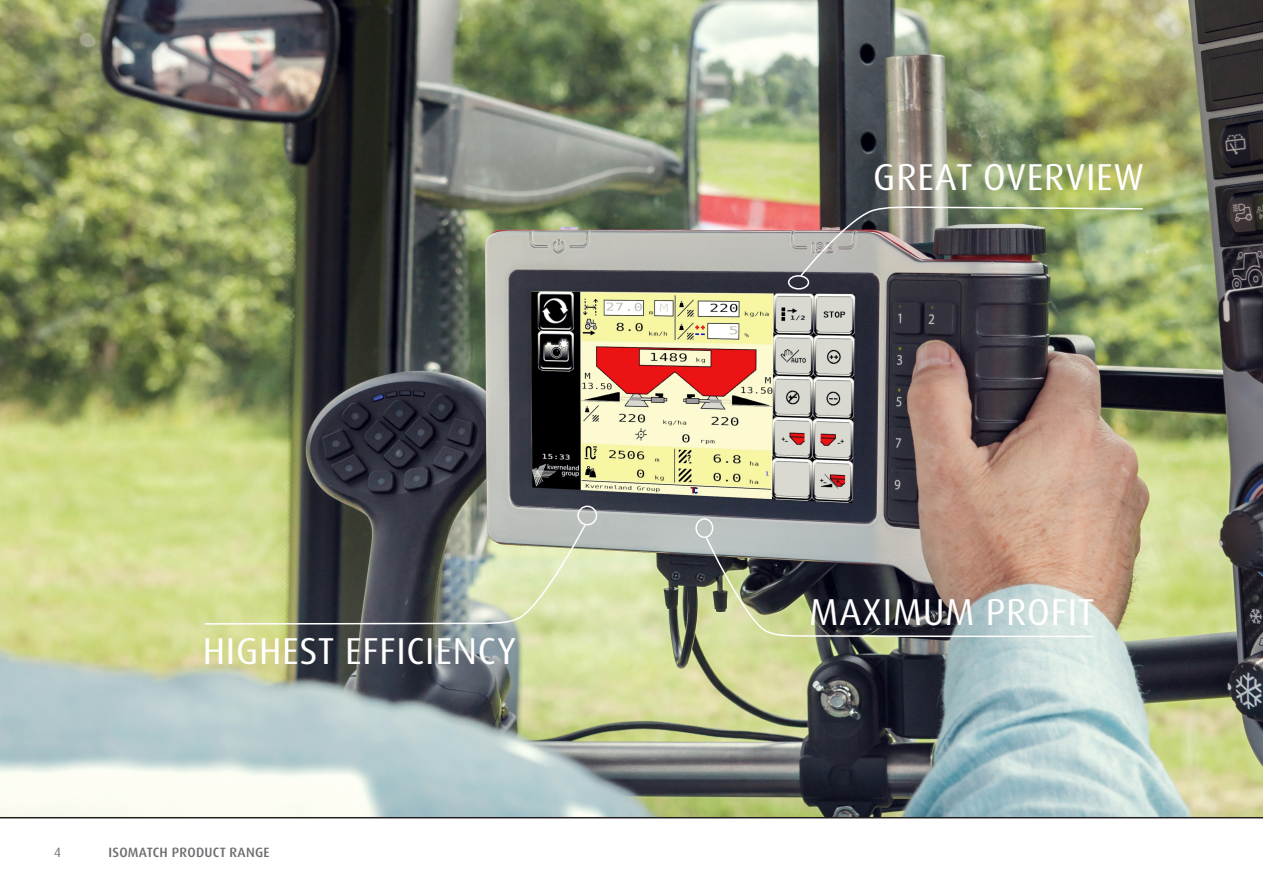
<style>
.page{position:relative;width:1263px;height:893px;background:#fff}
.page>*{position:absolute;margin:0;border:0;box-sizing:border-box;transform-origin:0 0}
.t1{font:37.5px "Dax Pro";letter-spacing:.02em;color:#fff}
.t2{font:500 13.5px "Dax Pro";letter-spacing:.02em;color:#6c6d70}
.t3{font:13.5px "Dax Pro";color:#6c6d70}
</style>
<div class="page">
<img style="left:0;top:0;width:1263px;height:818px">
<svg style="left:695px;top:517px;width:401px;height:122px"></svg>
<img style="left:787px;top:204px;width:357px;height:86px">
<svg style="left:203px;top:505px;width:395px;height:121px"></svg>
<p class="t1" style="left:203px;top:626px;width:315px">HIGHEST EFFICIENCY</p>
<p class="t3" style="left:54px;top:843px;width:8px">4</p>
<p class="t2" style="left:108px;top:843px;width:163px">ISOMATCH PRODUCT RANGE</p>
<p class="t1" style="left:873px;top:152px;width:272px">GREAT OVERVIEW</p>
<p class="t1" style="left:809px;top:588px;width:287px">MAXIMUM PROFIT</p>
</div>
